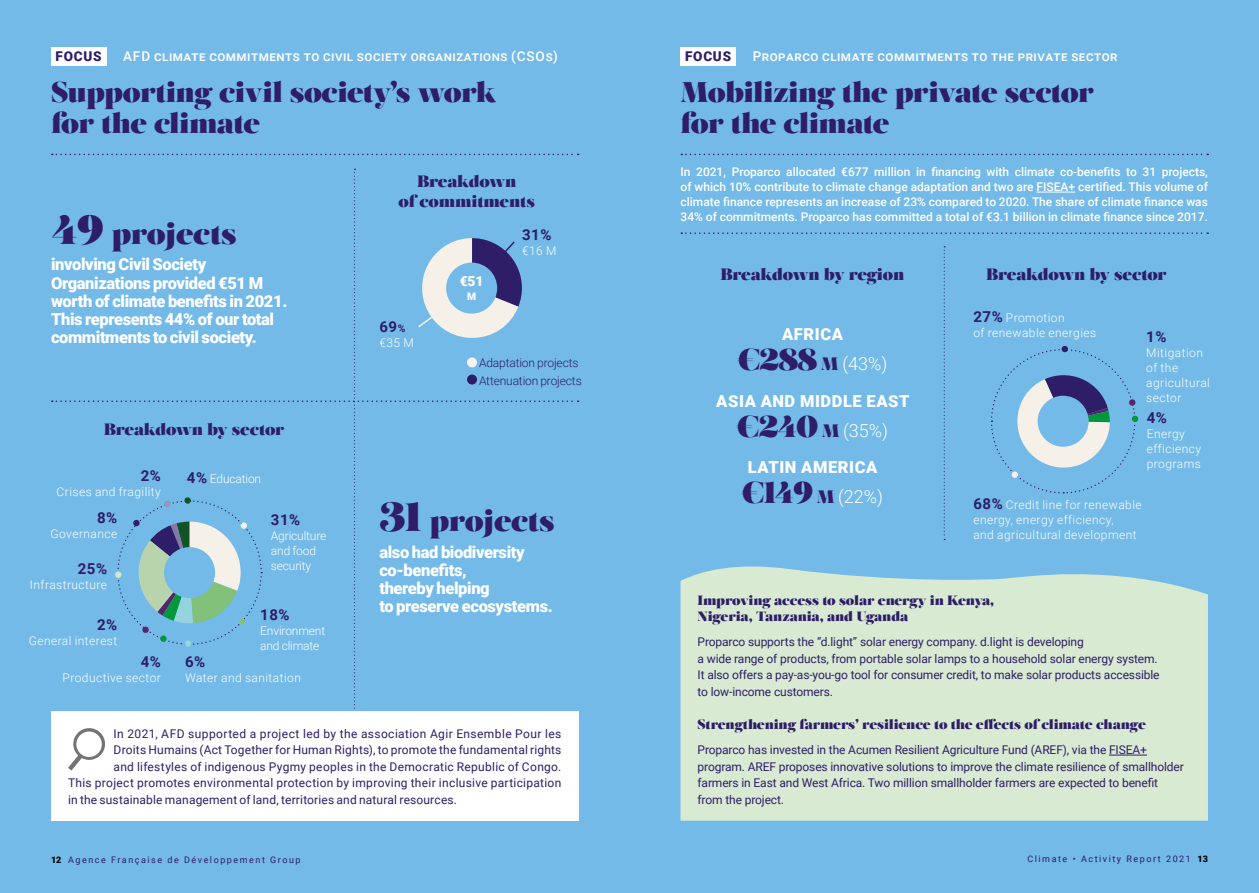
<style>
.page{position:relative;width:1259px;height:893px;background:#73bae8}
.page>*{position:absolute;margin:0;border:0;box-sizing:border-box;transform-origin:0 0}
.t1{font:30px "Salome";letter-spacing:-.015em;color:#2e1d67}
.t2{font:28.5px/31.5px "Salome";letter-spacing:-.025em;color:#2e1d67}
.t3{font:300 18px "Roboto";color:#fff}
.t4{font:900 16.5px/18px "Roboto";letter-spacing:-.02em;color:#fff}
.t5{font:16.5px/19.5px "Salome";letter-spacing:-.01em;color:#2e1d67;text-align:center}
.t6{font:900 16.5px "Roboto";letter-spacing:.035em;color:#fff}
.t7{font:700 15px "Roboto";letter-spacing:.035em;color:#2e1d67}
.t8{font:900 13.8px "Roboto";color:#fff}
.t9{font:13.5px/16.2px "Salome";letter-spacing:-.01em;color:#2e1d67}
.t10{font:500 13.5px "Roboto";letter-spacing:.04em;color:#fff}
.t11{font:900 13.5px "Roboto";letter-spacing:.06em;color:#2e1d67}
.t12{font:12px/16.5px "Roboto";letter-spacing:-.01em;color:#2e1d67}
.t13{font:500 12px/15px "Roboto";color:#fff;text-align:justify}
.t14{font:300 12px/15px "Roboto";letter-spacing:.04em;color:#fff}
.t15{font:12px "Roboto";letter-spacing:.025em;color:#2e1d67}
.t16{font:12px "Roboto";letter-spacing:.015em;color:#2e1d67}
.t17{font:12px "Roboto";letter-spacing:.035em;color:#2e1d67}
.t18{font:300 12px/15px "Roboto";letter-spacing:-.01em;color:#fff}
.t19{font:300 12px/17.1px "Roboto";letter-spacing:-.01em;color:#2e1d67}
.t20{font:900 10.35px "Roboto";color:#fff}
.t21{font:9px "Roboto";letter-spacing:.17em;color:#2e1d67}
.t22{font:900 9px "Roboto";color:#000}
.s1{font-size:40.5px}
.s2{font-weight:700;font-size:15px;color:#2e1d67}
.s3{font-size:10.5px}
.s4{font-family:"Salome";font-weight:400;font-size:30px;color:#2e1d67}
.s5{font-family:"Salome";font-weight:400;color:#2e1d67}
</style>
<div class="page">
<svg style="left:52px;top:154px;width:527px;height:1px"></svg>
<svg style="left:681px;top:154px;width:527px;height:1px"></svg>
<svg style="left:681px;top:232px;width:527px;height:2px"></svg>
<hr style="left:1036px;top:192px;width:39px;height:1px;background:#fff">
<svg style="left:943px;top:246px;width:2px;height:294px"></svg>
<svg style="left:991px;top:349px;width:145px;height:145px"></svg>
<div style="left:1037px;top:396px;width:51px;height:51px;background:#73bae8;border-radius:50%"></div>
<div style="left:1129px;top:399px;width:6px;height:7px;background:#56256c;border-radius:50%"></div>
<div style="left:1131px;top:416px;width:7px;height:6px;background:#00983a;border-radius:50%"></div>
<div style="left:1011px;top:471px;width:7px;height:7px;background:#f5f1e9;border-radius:50%"></div>
<div style="left:1061px;top:346px;width:7px;height:6px;background:#2e1d67;border-radius:50%"></div>
<div style="left:51px;top:47px;width:55px;height:18px;background:#fff"></div>
<div style="left:680px;top:47px;width:55px;height:18px;background:#fff"></div>
<svg style="left:680px;top:566px;width:528px;height:255px;background:#d2e6d4"></svg>
<hr style="left:1109px;top:755px;width:38px;height:1px;background:#2e1d67">
<div style="left:51px;top:712px;width:527px;height:109px;background:#fff"></div>
<svg style="left:52px;top:169px;width:526px;height:602px"></svg>
<div style="left:76px;top:731px;width:26px;height:26px;background:#fff;border-radius:50%"></div>
<div style="left:467px;top:357px;width:10px;height:10px;background:#f6f4ed;border-radius:50%"></div>
<div style="left:467px;top:375px;width:10px;height:10px;background:#2d1c67;border-radius:50%"></div>
<p class="t10" style="left:123px;top:47px;width:436px">AFD climate commitments to civil society organizations (CSOs)</p>
<p class="t10" style="left:752px;top:47px;width:366px">Proparco climate commitments to the private sector</p>
<p class="t11" style="left:56px;top:47px;width:48px">FOCUS</p>
<p class="t11" style="left:685px;top:47px;width:48px">FOCUS</p>
<h2 class="t2" style="left:51px;top:76px;width:446px">Supporting civil society’s work for the climate</h2>
<h2 class="t2" style="left:680px;top:76px;width:415px">Mobilizing the private sector for the climate</h2>
<h1 class="t1" style="left:51px;top:214px;width:187px"><span class="s1">49</span> projects</h1>
<h3 class="t4" style="left:51px;top:255px;width:238px">involving Civil Society<br>Organizations provided €51 M worth of climate benefits in 2021.<br>This represents 44% of our total commitments to civil society.</h3>
<h3 class="t5" style="left:104px;top:419px;width:182px">Breakdown by sector</h3>
<p class="t7" style="left:141px;top:465px;width:22px">2%</p>
<p class="t14" style="left:57px;top:484px;width:106px">Crises and fragility</p>
<p class="t7" style="left:97px;top:507px;width:22px">8%</p>
<p class="t14" style="left:51px;top:525px;width:68px">Governance</p>
<p class="t7" style="left:78px;top:558px;width:31px">25%</p>
<p class="t14" style="left:30px;top:577px;width:79px">Infrastructure</p>
<p class="t7" style="left:97px;top:614px;width:22px">2%</p>
<p class="t14" style="left:29px;top:633px;width:90px">General interest</p>
<p class="t7" style="left:141px;top:651px;width:22px">4%</p>
<p class="t14" style="left:62px;top:669px;width:100px">Productive sector</p>
<p class="t18" style="left:187px;top:471px;width:76px"><span class="s2">4%</span> Education</p>
<p class="t7" style="left:271px;top:509px;width:31px">31%</p>
<p class="t18" style="left:271px;top:528px;width:57px">Agriculture and food security</p>
<p class="t7" style="left:260px;top:604px;width:31px">18%</p>
<p class="t18" style="left:260px;top:623px;width:66px">Environment and climate</p>
<p class="t7" style="left:185px;top:651px;width:22px">6%</p>
<p class="t14" style="left:185px;top:669px;width:117px">Water and sanitation</p>
<h3 class="t5" style="left:398px;top:172px;width:138px">Breakdown<br>of commitments</h3>
<p class="t7" style="left:379px;top:317px;width:28px">69<span class="s3">%</span></p>
<p class="t14" style="left:379px;top:335px;width:36px">€35 M</p>
<p class="t8" style="left:460px;top:272px;width:25px">€51</p>
<p class="t20" style="left:467px;top:289px;width:11px">M</p>
<p class="t7" style="left:522px;top:224px;width:31px">31%</p>
<p class="t14" style="left:522px;top:243px;width:36px">€16 M</p>
<p class="t19" style="left:479px;top:354px;width:104px">Adaptation projects<br>Attenuation projects</p>
<h1 class="t1" style="left:379px;top:501px;width:177px"><span class="s1">31</span> projects</h1>
<h3 class="t4" style="left:379px;top:542px;width:175px">also had biodiversity co-benefits,<br>thereby helping<br>to preserve ecosystems.</h3>
<p class="t17" style="left:114px;top:725px;width:449px">In 2021, AFD supported a project led by the association Agir Ensemble Pour les</p>
<p class="t16" style="left:114px;top:741px;width:449px">Droits Humains (Act Together for Human Rights), to promote the fundamental rights</p>
<p class="t15" style="left:114px;top:758px;width:449px">and lifestyles of indigenous Pygmy peoples in the Democratic Republic of Congo.</p>
<p class="t15" style="left:68px;top:774px;width:495px">This project promotes environmental protection by improving their inclusive participation</p>
<p class="t16" style="left:68px;top:791px;width:390px">in the sustainable management of land, territories and natural resources.</p>
<p class="t13" style="left:680px;top:164px;width:529px">In 2021, Proparco allocated €677 million in financing with climate co-benefits to 31 projects, of which 10% contribute to climate change adaptation and two are FISEA+ certified. This volume of climate finance represents an increase of 23% compared to 2020. The share of climate finance was 34% of commitments. Proparco has committed a total of €3.1 billion in climate finance since 2017.</p>
<h3 class="t5" style="left:720px;top:264px;width:185px">Breakdown by region</h3>
<h3 class="t5" style="left:986px;top:264px;width:182px">Breakdown by sector</h3>
<h3 class="t4" style="left:782px;top:324px;width:62px">AFRICA</h3>
<h3 class="t3" style="left:738px;top:351px;width:151px"><span class="s4">€288</span> <span class="s5">M</span> (43%)</h3>
<h3 class="t6" style="left:716px;top:389px;width:195px">ASIA AND MIDDLE EAST</h3>
<h3 class="t3" style="left:737px;top:418px;width:152px"><span class="s4">€240</span> <span class="s5">M</span> (35%)</h3>
<h3 class="t6" style="left:748px;top:456px;width:131px">LATIN AMERICA</h3>
<h3 class="t3" style="left:742px;top:484px;width:142px"><span class="s4">€149</span> <span class="s5">M</span> (22%)</h3>
<p class="t14" style="left:973px;top:310px;width:124px"><span class="s2">27%</span> Promotion<br>of renewable energies</p>
<p class="t7" style="left:1146px;top:326px;width:22px">1%</p>
<p class="t14" style="left:1146px;top:345px;width:65px">Mitigation of the agricultural sector</p>
<p class="t7" style="left:1146px;top:408px;width:22px">4%</p>
<p class="t14" style="left:1146px;top:426px;width:56px">Energy efficiency programs</p>
<p class="t14" style="left:973px;top:497px;width:170px"><span class="s2">68%</span> Credit line for renewable energy, energy efficiency,<br>and agricultural development</p>
<p class="t9" style="left:697px;top:592px;width:298px">Improving access to solar energy in Kenya,<br>Nigeria, Tanzania, and Uganda</p>
<p class="t12" style="left:697px;top:633px;width:463px">Proparco supports the “d.light” solar energy company. d.light is developing<br>a wide range of products, from portable solar lamps to a household solar energy system.<br>It also offers a pay-as-you-go tool for consumer credit, to make solar products accessible to low-income customers.</p>
<p class="t9" style="left:697px;top:716px;width:450px">Strengthening farmers’ resilience to the effects of climate change</p>
<p class="t12" style="left:697px;top:741px;width:488px">Proparco has invested in the Acumen Resilient Agriculture Fund (AREF), via the FISEA+ program. AREF proposes innovative solutions to improve the climate resilience of smallholder farmers in East and West Africa. Two million smallholder farmers are expected to benefit from the project.</p>
<p class="t21" style="left:68px;top:853px;width:234px">Agence Française de Développement Group</p>
<p class="t21" style="left:1027px;top:853px;width:165px">Climate • Activity Report 2021</p>
<p class="t22" style="left:51px;top:853px;width:12px">12</p>
<p class="t22" style="left:1197px;top:853px;width:12px">13</p>
</div>
